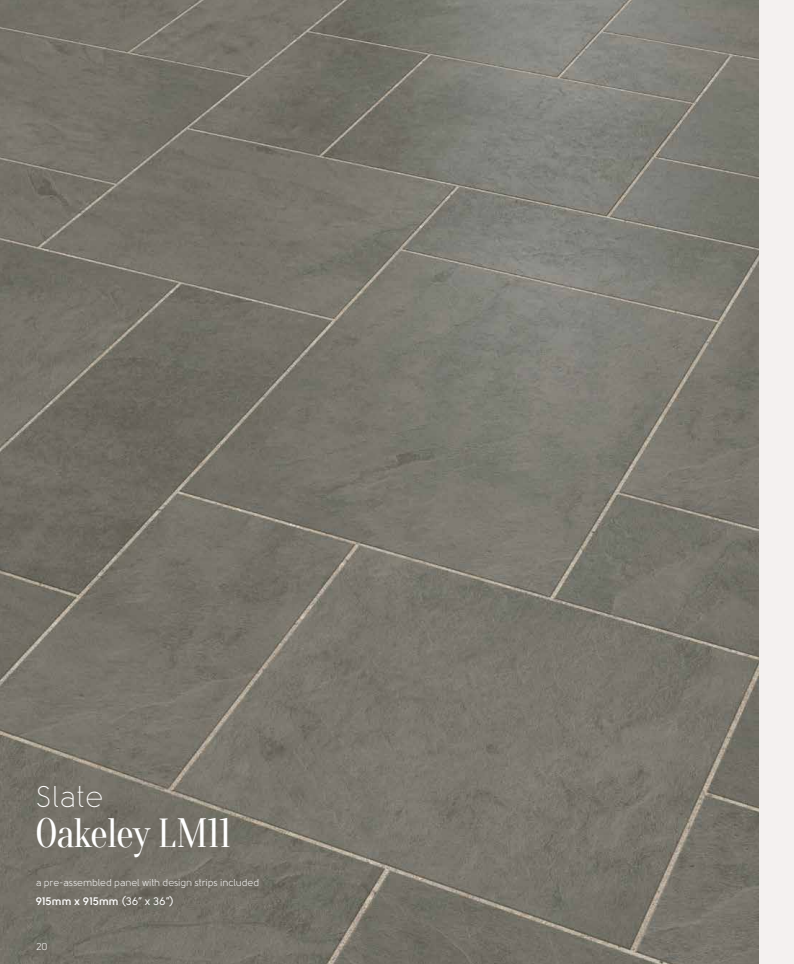
<style>
.page{position:relative;width:794px;height:964px;background:#f0ecea}
.page>*{position:absolute;margin:0;border:0;box-sizing:border-box;transform-origin:0 0}
.t1{font:40px "Oranienbaum";letter-spacing:-.025em;color:#fff}
.t2{font:300 30px "Solomon";color:#fff}
.t3{font:700 10.9px "Solomon";color:#fff}
.t4{font:10px "Solomon";letter-spacing:-.01em;color:#fff}
.s1{font-weight:400}
</style>
<div class="page">
<img style="left:0;top:0;width:758px;height:964px">
<h2 class="t2" style="left:35px;top:781px;width:69px">Slate</h2>
<h1 class="t1" style="left:35px;top:811px;width:197px">Oakeley LM11</h1>
<p class="t3" style="left:36px;top:894px;width:139px">915mm x 915mm <span class="s1">(36” x 36”)</span></p>
<p class="t4" style="left:36px;top:877px;width:225px">a pre-assembled panel with design strips included</p>
<p class="t4" style="left:36px;top:941px;width:13px">20</p>
</div>
